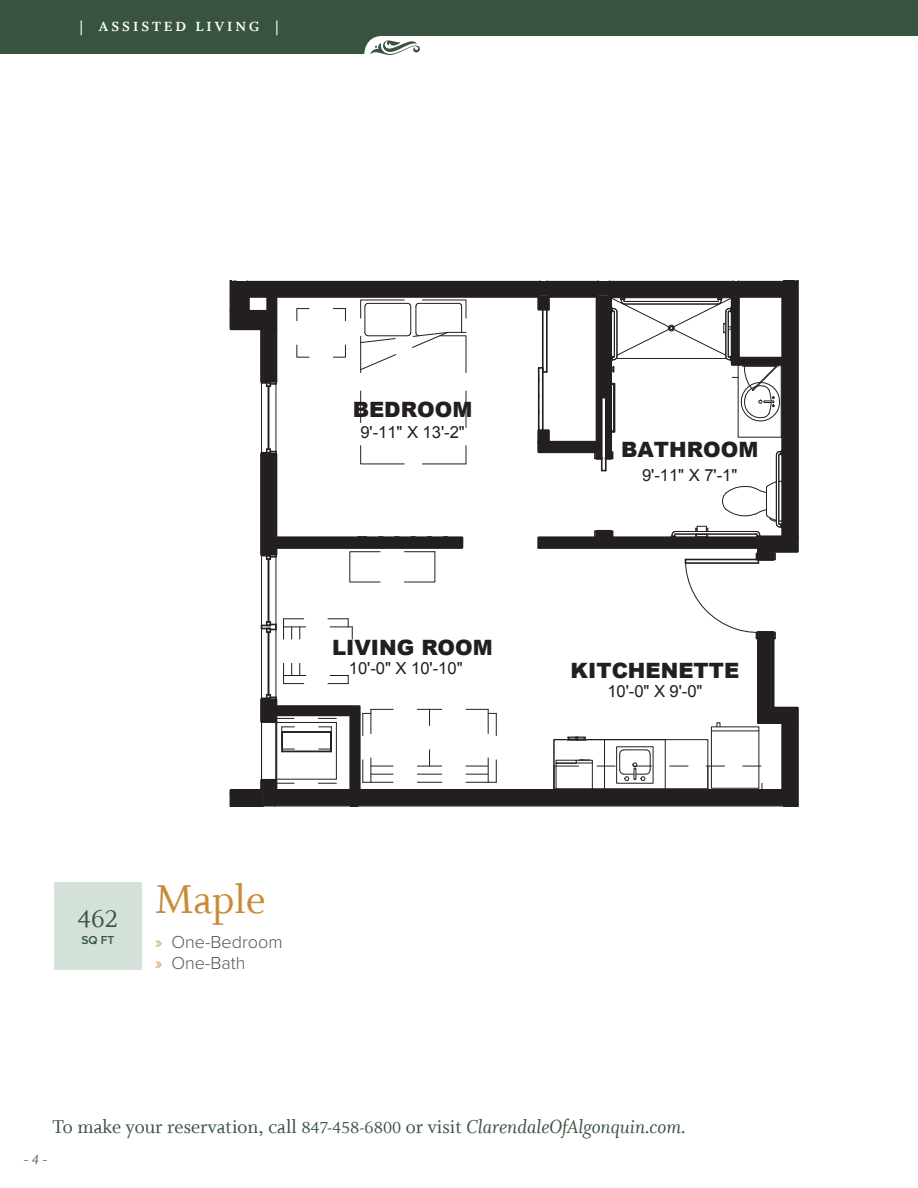
<style>
.page{position:relative;width:918px;height:1188px;background:#fff}
.page>*{position:absolute;margin:0;border:0;box-sizing:border-box;transform-origin:0 0}
.Plan_Name{font:45px "Whitman Roman LF";color:#c98b3a}
.t1{font:27px "Whitman Roman LF";color:#385441}
.t2{font:700 25.2px "Arial Narrow";color:#231f20}
.t3{font:900 21.15px "Arial";color:#231f20}
.t4{font:21px "Whitman Roman LF";color:#385441}
.t5{font:300 18px "Proxima Nova";color:#57585a}
.t6{font:16.65px "Arial";letter-spacing:-.005em;color:#231f20}
.EyeBrow{font:15px "Whitman Bold LF";letter-spacing:.2em;color:#fff}
.body{font:300 15px "Proxima Nova";color:#57585a}
.t7{font:600 12px "Proxima Nova";color:#375542}
.s1{color:#c98b3a}
.s2{font-size:18px;color:#375542}
.s3{font-family:"Whitman Italic LF"}
.s4{font-family:"Whitman Italic LF";font-weight:400}
</style>
<div class="page">
<div style="left:0;top:0;width:918px;height:36px;background:#385441"></div>
<svg style="left:0;top:36px;width:420px;height:19px;background:#536b5a"></svg>
<div style="left:54px;top:882px;width:88px;height:88px;background:#d4e1d8"></div>
<hr style="left:231px;top:281px;width:3px;height:45px;background:#231f20">
<hr style="left:235px;top:281px;width:1px;height:43px;background:#231f20">
<div style="left:236px;top:281px;width:11px;height:32px;background:#231f20"></div>
<div style="left:784px;top:281px;width:11px;height:257px;background:#231f20"></div>
<hr style="left:783px;top:723px;width:1px;height:69px;background:#231f20">
<hr style="left:796px;top:709px;width:1px;height:98px;background:#231f20">
<hr style="left:795px;top:710px;width:1px;height:97px;background:#231f20">
<div style="left:784px;top:721px;width:11px;height:86px;background:#231f20"></div>
<hr style="left:358px;top:805px;width:425px;height:2px;background:#231f20">
<div style="left:275px;top:792px;width:509px;height:13px;background:#231f20"></div>
<div style="left:247px;top:282px;width:537px;height:13px;background:#231f20"></div>
<hr style="left:230px;top:281px;width:2px;height:30px;background:#231f20">
<hr style="left:234px;top:281px;width:1px;height:30px;background:#231f20">
<hr style="left:796px;top:281px;width:3px;height:256px;background:#231f20">
<hr style="left:795px;top:281px;width:1px;height:256px;background:#231f20">
<hr style="left:781px;top:723px;width:3px;height:67px;background:#231f20">
<hr style="left:796px;top:723px;width:3px;height:83px;background:#231f20">
<hr style="left:359px;top:789px;width:424px;height:3px;background:#231f20">
<hr style="left:276px;top:295px;width:263px;height:3px;background:#231f20">
<hr style="left:248px;top:281px;width:292px;height:1px;background:#231f20">
<hr style="left:609px;top:281px;width:124px;height:1px;background:#231f20">
<hr style="left:738px;top:281px;width:45px;height:1px;background:#231f20">
<hr style="left:547px;top:281px;width:51px;height:1px;background:#231f20">
<svg style="left:759px;top:783px;width:4px;height:6px"></svg>
<svg style="left:743px;top:766px;width:18px;height:1px"></svg>
<hr style="left:604px;top:740px;width:1px;height:50px;background:#231f20">
<hr style="left:665px;top:740px;width:1px;height:50px;background:#231f20">
<hr style="left:711px;top:731px;width:48px;height:1px;background:#231f20">
<div style="left:711px;top:727px;width:48px;height:62px;border:1px solid #231f20"></div>
<div style="left:554px;top:739px;width:154px;height:52px;border:1px solid #231f20"></div>
<svg style="left:554px;top:749px;width:179px;height:42px"></svg>
<svg style="left:567px;top:736px;width:20px;height:4px"></svg>
<svg style="left:229px;top:295px;width:268px;height:512px"></svg>
<div style="left:261px;top:722px;width:15px;height:58px;border:1px solid #231f20"></div>
<svg style="left:536px;top:294px;width:263px;height:433px"></svg>
<hr style="left:744px;top:366px;width:33px;height:1px;background:#231f20">
<hr style="left:744px;top:358px;width:33px;height:1px;background:#231f20">
<div style="left:360px;top:423px;width:105px;height:19px;background:#fff"></div>
<div style="left:642px;top:466px;width:95px;height:19px;background:#fff"></div>
<div style="left:349px;top:659px;width:113px;height:19px;background:#fff"></div>
<div style="left:607px;top:682px;width:96px;height:19px;background:#fff"></div>
<p class="EyeBrow" style="left:80px;top:18px;width:201px">| ASSISTED LIVING |</p>
<p class="t3" style="left:353px;top:397px;width:121px">BEDROOM</p>
<p class="t6" style="left:360px;top:422px;width:106px">9'-11" X 13'-2"</p>
<p class="t3" style="left:332px;top:635px;width:162px">LIVING ROOM</p>
<p class="t6" style="left:349px;top:657px;width:115px">10'-0" X 10'-10"</p>
<p class="t1" style="left:78px;top:904px;width:42px">462</p>
<p class="t7" style="left:81px;top:934px;width:35px">SQ FT</p>
<p class="Plan_Name" style="left:155px;top:875px;width:112px">Maple</p>
<p class="t5" style="left:155px;top:931px;width:129px"><span class="s1">»</span> One-Bedroom</p>
<p class="t5" style="left:155px;top:952px;width:92px"><span class="s1">»</span> One-Bath</p>
<p class="t3" style="left:621px;top:438px;width:139px">BATHROOM</p>
<p class="t6" style="left:642px;top:464px;width:97px">9'-11" X 7'-1"</p>
<p class="t3" style="left:571px;top:659px;width:170px">KITCHENETTE</p>
<p class="t6" style="left:607px;top:680px;width:97px">10'-0" X 9'-0"</p>
<p class="t2" style="left:57px;top:1110px;width:46px">Date</p>
<p class="t4" style="left:53px;top:1115px;width:635px">To make your reservation, call <span class="s2">847-458-6800</span> or visit <span class="s3">ClarendaleOfAlgonquin.com.</span></p>
<p class="body" style="left:24px;top:1150px;width:25px">- <span class="s4">4</span> -</p>
</div>
